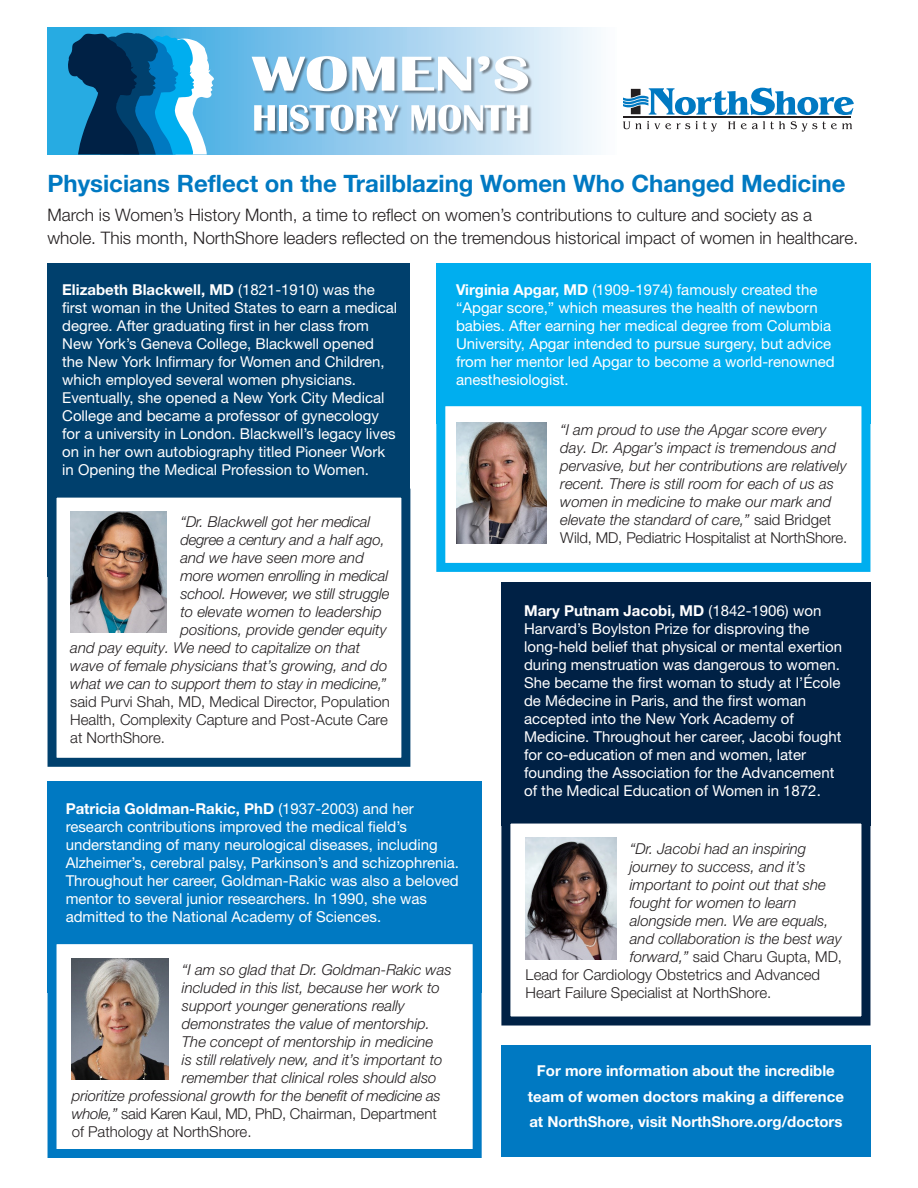
<style>
.page{position:relative;width:918px;height:1188px;background:#fff}
.page>*{position:absolute;margin:0;border:0;box-sizing:border-box;transform-origin:0 0}
.t1{font:700 24px "Helvetica Neue LT Pro";color:#0079c2}
.t2{font:300 17.25px/22.5px "Helvetica Neue LT Pro";color:#231f20}
.t3{font:15px/18px "Helvetica Neue LT Pro";color:#fff}
.t4{font:italic 300 15px/18px "Helvetica Neue LT Pro";color:#231f20}
.t5{font:300 15px "Helvetica Neue LT Pro";color:#231f20}
.t6{font:700 15px/25.5px "Helvetica Neue LT Pro";color:#fff;text-align:center}
.s1{font-weight:700}
.s2{font-style:normal}
.s3{font-style:italic}
</style>
<div class="page">
<svg style="left:48px;top:27px;width:549px;height:127px;background:#9cd2ef"></svg>
<div style="left:252px;top:57px;width:280px;height:78px;background:#231f20;opacity:.49"></div>
<svg style="left:252px;top:56px;width:142px;height:35px"></svg>
<svg style="left:402px;top:57px;width:69px;height:34px"></svg>
<svg style="left:478px;top:56px;width:50px;height:35px"></svg>
<svg style="left:254px;top:105px;width:21px;height:26px"></svg>
<div style="left:279px;top:105px;width:8px;height:26px;background:#fff"></div>
<svg style="left:290px;top:105px;width:108px;height:26px"></svg>
<svg style="left:411px;top:105px;width:117px;height:26px"></svg>
<svg style="left:68px;top:32px;width:146px;height:122px;background:#2676a3"></svg>
<svg style="left:623px;top:121px;width:94px;height:11px"></svg>
<svg style="left:728px;top:121px;width:124px;height:11px"></svg>
<svg style="left:623px;top:88px;width:231px;height:27px"></svg>
<hr style="left:623px;top:117px;width:228px;height:1px;background:#231f20">
<div style="left:48px;top:263px;width:362px;height:313px;background:#00406d"></div>
<div style="left:436px;top:263px;width:434px;height:161px;background:#00aeef"></div>
<div style="left:501px;top:582px;width:369px;height:243px;background:#002145"></div>
<div style="left:48px;top:782px;width:434px;height:211px;background:#0079c2"></div>
<div style="left:48px;top:489px;width:362px;height:278px;background:#fff;border:9px solid #00406d"></div>
<div style="left:436px;top:397px;width:434px;height:175px;background:#fff;border:9px solid #00aeef"></div>
<div style="left:501px;top:815px;width:369px;height:211px;background:#fff;border:9px solid #002145"></div>
<div style="left:48px;top:935px;width:434px;height:223px;background:#fff;border:9px solid #0079c2"></div>
<img style="left:70px;top:511px;width:97px;height:122px">
<img style="left:456px;top:422px;width:91px;height:121px">
<img style="left:526px;top:838px;width:90px;height:121px">
<img style="left:72px;top:958px;width:96px;height:122px">
<div style="left:501px;top:1045px;width:369px;height:111px;background:#0079c2"></div>
<p class="t1" style="left:48px;top:169px;width:800px">Physicians Reflect on the Trailblazing Women Who Changed Medicine</p>
<p class="t2" style="left:48px;top:203px;width:812px">March is Women’s History Month, a time to reflect on women’s contributions to culture and society as a whole. This month, NorthShore leaders reflected on the tremendous historical impact of women in healthcare.</p>
<p class="t3" style="left:62px;top:281px;width:337px"><span class="s1">Elizabeth Blackwell, MD</span> (1821-1910) was the first woman in the United States to earn a medical degree. After graduating first in her class from New York’s Geneva College, Blackwell opened the New York Infirmary for Women and Children, which employed several women physicians.<br>Eventually, she opened a New York City Medical College and became a professor of gynecology for a university in London. Blackwell’s legacy lives on in her own autobiography titled Pioneer Work in Opening the Medical Profession to Women.</p>
<p class="t3" style="left:456px;top:281px;width:380px"><span class="s1">Virginia Apgar, MD</span> (1909-1974) famously created the “Apgar score,” which measures the health of newborn babies. After earning her medical degree from Columbia University, Apgar intended to pursue surgery, but advice from her mentor led Apgar to become a world-renowned anesthesiologist.</p>
<p class="t4" style="left:560px;top:421px;width:288px">“I am proud to use the Apgar score every day. Dr. Apgar’s impact is tremendous and pervasive, but her contributions are relatively recent. There is still room for each of us as women in medicine to make our mark and elevate the standard of care,” <span class="s2">said Bridget Wild, MD, Pediatric Hospitalist at NorthShore.</span></p>
<p class="t4" style="left:180px;top:513px;width:191px">“Dr. Blackwell got her medical</p>
<p class="t4" style="left:180px;top:531px;width:206px">degree a century and a half ago,</p>
<p class="t4" style="left:180px;top:549px;width:185px">and we have seen more and</p>
<p class="t4" style="left:180px;top:567px;width:209px">more women enrolling in medical</p>
<p class="t4" style="left:180px;top:585px;width:211px">school. However, we still struggle</p>
<p class="t4" style="left:180px;top:603px;width:203px">to elevate women to leadership</p>
<p class="t4" style="left:180px;top:621px;width:208px">positions, provide gender equity</p>
<p class="t4" style="left:70px;top:639px;width:292px">and pay equity. We need to capitalize on that</p>
<p class="t4" style="left:70px;top:657px;width:319px">wave of female physicians that’s growing, and do</p>
<p class="t4" style="left:70px;top:675px;width:318px">what we can to support them to stay in medicine,”</p>
<p class="t5" style="left:70px;top:693px;width:321px">said Purvi Shah, MD, Medical Director, Population</p>
<p class="t5" style="left:70px;top:711px;width:319px">Health, Complexity Capture and Post-Acute Care</p>
<p class="t5" style="left:70px;top:729px;width:96px">at NorthShore.</p>
<p class="t3" style="left:524px;top:601px;width:320px"><span class="s1">Mary Putnam Jacobi, MD</span> (1842-1906) won Harvard’s Boylston Prize for disproving the long-held belief that physical or mental exertion during menstruation was dangerous to women.<br>She became the first woman to study at l’École de Médecine in Paris, and the first woman accepted into the New York Academy of Medicine. Throughout her career, Jacobi fought for co-education of men and women, later founding the Association for the Advancement of the Medical Education of Women in 1872.</p>
<p class="t3" style="left:66px;top:799px;width:395px"><span class="s1">Patricia Goldman-Rakic, PhD</span> (1937-2003) and her research contributions improved the medical field’s understanding of many neurological diseases, including Alzheimer’s, cerebral palsy, Parkinson’s and schizophrenia.<br>Throughout her career, Goldman-Rakic was also a beloved mentor to several junior researchers. In 1990, she was admitted to the National Academy of Sciences.</p>
<p class="t4" style="left:182px;top:960px;width:271px">“I am so glad that Dr. Goldman-Rakic was</p>
<p class="t4" style="left:182px;top:978px;width:259px">included in this list, because her work to</p>
<p class="t4" style="left:182px;top:996px;width:224px">support younger generations really</p>
<p class="t4" style="left:182px;top:1014px;width:250px">demonstrates the value of mentorship.</p>
<p class="t4" style="left:182px;top:1032px;width:253px">The concept of mentorship in medicine</p>
<p class="t4" style="left:182px;top:1050px;width:262px">is still relatively new, and it’s important to</p>
<p class="t4" style="left:182px;top:1068px;width:256px">remember that clinical roles should also</p>
<p class="t4" style="left:72px;top:1086px;width:371px">prioritize professional growth for the benefit of medicine as</p>
<p class="t5" style="left:72px;top:1104px;width:367px"><span class="s3">whole,”</span> said Karen Kaul, MD, PhD, Chairman, Department</p>
<p class="t5" style="left:72px;top:1122px;width:181px">of Pathology at NorthShore.</p>
<p class="t4" style="left:630px;top:839px;width:178px">“Dr. Jacobi had an inspiring</p>
<p class="t4" style="left:630px;top:857px;width:177px">journey to success, and it’s</p>
<p class="t4" style="left:630px;top:875px;width:198px">important to point out that she</p>
<p class="t4" style="left:630px;top:893px;width:168px">fought for women to learn</p>
<p class="t4" style="left:630px;top:911px;width:200px">alongside men. We are equals,</p>
<p class="t4" style="left:630px;top:929px;width:213px">and collaboration is the best way</p>
<p class="t5" style="left:630px;top:947px;width:214px"><span class="s3">forward,”</span> said Charu Gupta, MD,</p>
<p class="t5" style="left:526px;top:965px;width:296px">Lead for Cardiology Obstetrics and Advanced</p>
<p class="t5" style="left:526px;top:983px;width:247px">Heart Failure Specialist at NorthShore.</p>
<p class="t6" style="left:528px;top:1058px;width:318px">For more information about the incredible team of women doctors making a difference at NorthShore, visit NorthShore.org/doctors</p>
</div>
